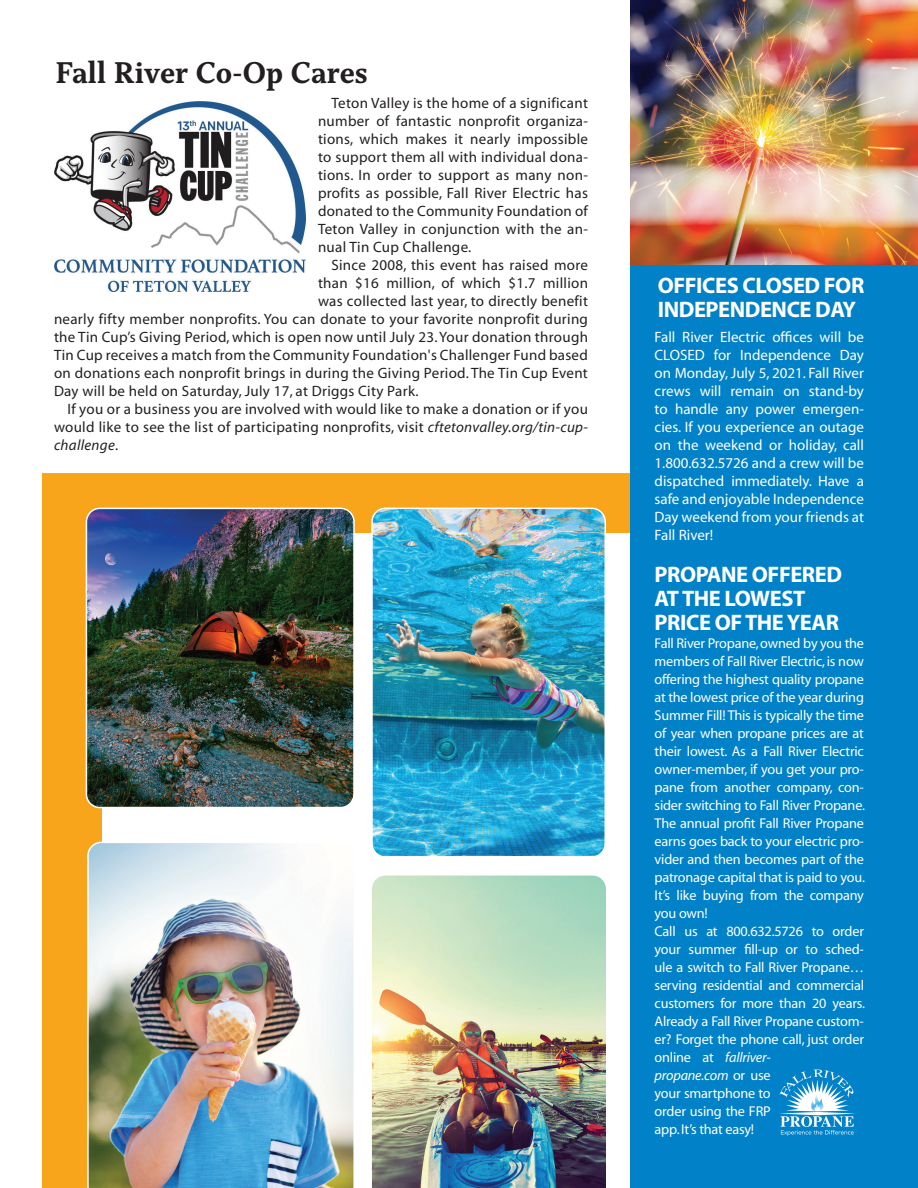
<style>
.page{position:relative;width:918px;height:1188px;background:#fff}
.page>*{position:absolute;margin:0;border:0;box-sizing:border-box;transform-origin:0 0}
.t1{font:700 31.5px "Capitolina";color:#231f20}
.t2{font:700 22.5px/24px "Myriad";letter-spacing:-.02em;color:#fff}
.t3{font:15px/18px "Myriad";letter-spacing:.02em;color:#231f20;text-align:justify}
.t4{font:15px/18px "Myriad";color:#fff;text-align:justify}
.t5{font:italic 15px "Myriad";letter-spacing:.02em;color:#231f20}
.t6{font:14.25px/18px "Myriad";letter-spacing:-.015em;color:#fff}
.s1{font-style:italic}
.s2{font-style:normal}
</style>
<div class="page">
<svg style="left:42px;top:473px;width:589px;height:715px"></svg>
<img style="left:86px;top:509px;width:268px;height:299px">
<div style="left:86px;top:508px;width:269px;height:300px;border:2px solid #fff;border-radius:14px"></div>
<img style="left:372px;top:508px;width:233px;height:348px">
<div style="left:371px;top:508px;width:235px;height:350px;border:2px solid #fff;border-radius:14px"></div>
<img style="left:372px;top:876px;width:234px;height:312px">
<img style="left:87px;top:842px;width:268px;height:346px">
<div style="left:631px;top:0;width:287px;height:1188px;background:#0081c8"></div>
<img style="left:631px;top:0;width:287px;height:265px">
<img style="left:55px;top:102px;width:251px;height:189px">
<svg style="left:779px;top:1069px;width:76px;height:67px"></svg>
<h1 class="t1" style="left:56px;top:54px;width:314px">Fall River Co-Op Cares</h1>
<p class="t3" style="left:318px;top:95px;width:272px;text-indent:14px">Teton Valley is the home of a significant number of fantastic nonprofit organiza&shy;tions, which makes it nearly impossible to support them all with individual dona&shy;tions. In order to support as many non&shy;profits as possible, Fall River Electric has donated to the Community Foundation of Teton Valley in conjunction with the an&shy;nual Tin Cup Challenge.</p>
<p class="t3" style="left:332px;top:257px;width:258px">Since 2008, this event has raised more</p>
<p class="t3" style="left:318px;top:275px;width:272px">than $16 million, of which $1.7 million</p>
<p class="t3" style="left:318px;top:293px;width:272px">was collected last year, to directly benefit</p>
<p class="t3" style="left:54px;top:311px;width:536px">nearly fifty member nonprofits. You can donate to your favorite nonprofit during</p>
<p class="t3" style="left:54px;top:329px;width:536px">the Tin Cup’s Giving Period, which is open now until July 23. Your donation through</p>
<p class="t3" style="left:54px;top:347px;width:535px">Tin Cup receives a match from the Community Foundation's Challenger Fund based</p>
<p class="t3" style="left:54px;top:365px;width:535px">on donations each nonprofit brings in during the Giving Period. The Tin Cup Event</p>
<p class="t3" style="left:54px;top:383px;width:366px">Day will be held on Saturday, July 17, at Driggs City Park.</p>
<p class="t3" style="left:68px;top:401px;width:522px">If you or a business you are involved with would like to make a donation or if you</p>
<p class="t3" style="left:54px;top:419px;width:536px">would like to see the list of participating nonprofits, visit <span class="s1">cftetonvalley.org/tin-cup-</span></p>
<p class="t5" style="left:54px;top:438px;width:66px">challenge<span class="s2">.</span></p>
<h2 class="t2" style="left:658px;top:275px;width:208px">OFFICES CLOSED FOR<br>INDEPENDENCE DAY</h2>
<p class="t4" style="left:655px;top:329px;width:211px">Fall River Electric offices will be CLOSED for Independence Day on Monday, July 5, 2021. Fall River crews will remain on stand-by to handle any power emergen&shy;cies. If you experience an outage on the weekend or holiday, call 1.800.632.5726 and a crew will be dispatched immediately. Have a safe and enjoyable Independence Day weekend from your friends at Fall River!</p>
<h2 class="t2" style="left:655px;top:563px;width:189px">PROPANE OFFERED<br>AT THE LOWEST<br>PRICE OF THE YEAR</h2>
<p class="t6" style="left:655px;top:635px;width:212px">Fall River Propane, owned by you the members of Fall River Electric, is now offering the highest quality propane at the lowest price of the year during<br>Summer Fill! This is typically the time of year when propane prices are at their lowest. As a Fall River Electric owner-member, if you get your pro&shy;pane from another company, con&shy;sider switching to Fall River Propane.<br>The annual profit Fall River Propane earns goes back to your electric pro&shy;vider and then becomes part of the patronage capital that is paid to you.<br>It’s like buying from the company you own!<br>Call us at 800.632.5726 to order your summer fill-up or to sched&shy;ule a switch to Fall River Propane… serving residential and commercial customers for more than 20 years.<br>Already a Fall River Propane custom&shy;er? Forget the phone call, just order online at <span class="s1">fallriver-<br>propane.com</span> or use<br>your smartphone to<br>order using the FRP<br>app. It’s that easy!</p>
</div>
